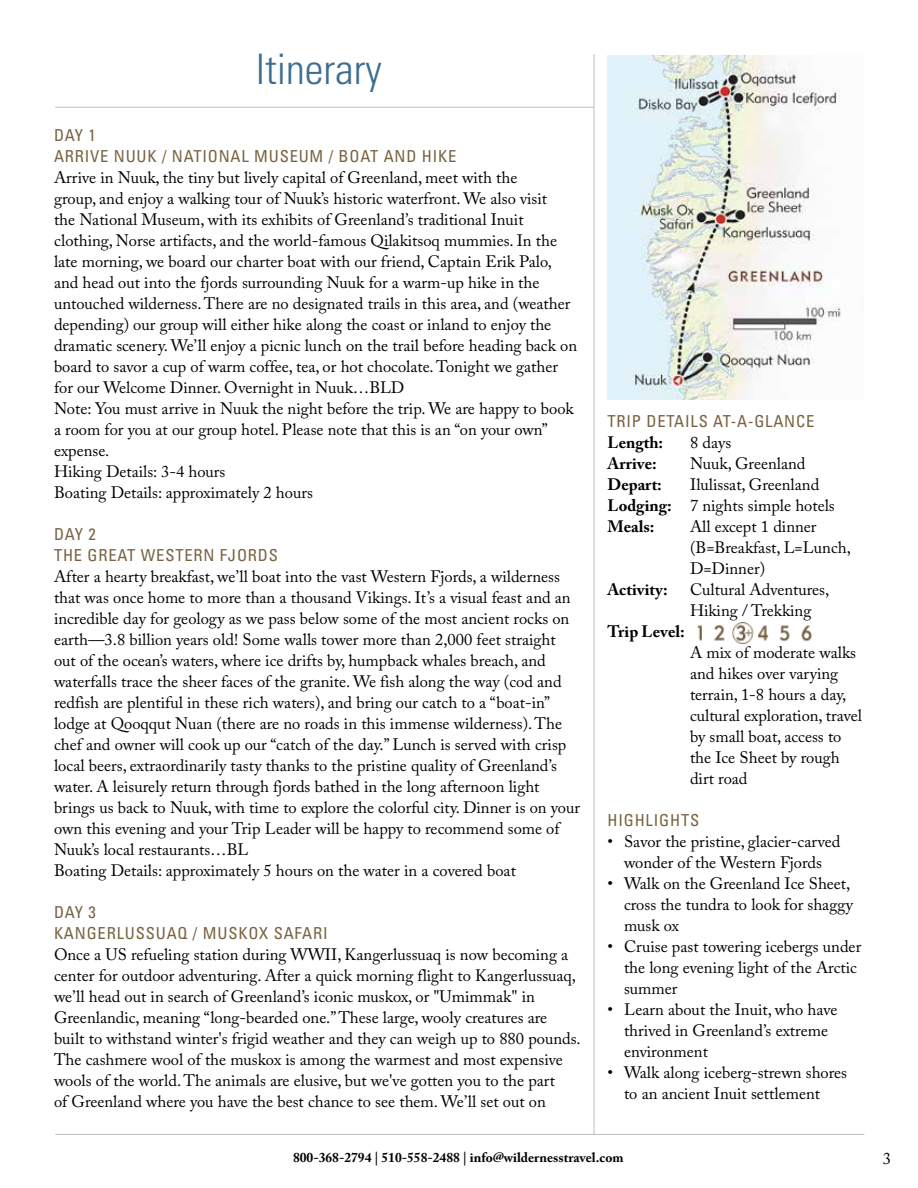
<style>
.page{position:relative;width:918px;height:1188px;background:#fff}
.page>*{position:absolute;margin:0;border:0;box-sizing:border-box;transform-origin:0 0}
.t1{font:300 condensed 42px "Univers LT Std";color:#3d6d91}
.t2{font:16.5px/21px "Adobe Caslon Pro";color:#000}
.t3{font:condensed 16.5px/21px "Univers LT Std";letter-spacing:.05em;color:#786342}
.t4{font:700 16.5px "Adobe Caslon Pro";color:#000}
.t5{font:700 13.5px "Adobe Caslon Pro";color:#000}
.s1{font-weight:700}
</style>
<div class="page">
<hr style="left:594px;top:54px;width:1px;height:1080px;background:#bcbec0">
<hr style="left:56px;top:1134px;width:808px;height:1px;background:#bcbec0">
<hr style="left:56px;top:107px;width:538px;height:1px;background:#bcbec0">
<img style="left:697px;top:623px;width:115px;height:20px">
<img style="left:608px;top:55px;width:233px;height:345px">
<h1 class="t1" style="left:256px;top:44px;width:127px">Itinerary</h1>
<p class="t3" style="left:54px;top:124px;width:404px">DAY 1<br>ARRIVE NUUK / NATIONAL MUSEUM / BOAT AND HIKE</p>
<p class="t2" style="left:54px;top:167px;width:525px">Arrive in Nuuk, the tiny but lively capital of Greenland, meet with the<br>group, and enjoy a walking tour of Nuuk’s historic waterfront. We also visit<br>the National Museum, with its exhibits of Greenland’s traditional Inuit clothing, Norse artifacts, and the world-famous Qilakitsoq mummies. In the late morning, we board our charter boat with our friend, Captain Erik Palo, and head out into the fjords surrounding Nuuk for a warm-up hike in the untouched wilderness. There are no designated trails in this area, and (weather depending) our group will either hike along the coast or inland to enjoy the dramatic scenery. We’ll enjoy a picnic lunch on the trail before heading back on board to savor a cup of warm coffee, tea, or hot chocolate. Tonight we gather for our Welcome Dinner. Overnight in Nuuk…BLD<br>Note: You must arrive in Nuuk the night before the trip. We are happy to book a room for you at our group hotel. Please note that this is an “on your own” expense.<br>Hiking Details: 3-4 hours<br>Boating Details: approximately 2 hours</p>
<p class="t3" style="left:54px;top:523px;width:226px">DAY 2<br>THE GREAT WESTERN FJORDS</p>
<p class="t2" style="left:54px;top:566px;width:528px">After a hearty breakfast, we’ll boat into the vast Western Fjords, a wilderness that was once home to more than a thousand Vikings. It’s a visual feast and an incredible day for geology as we pass below some of the most ancient rocks on earth—3.8 billion years old! Some walls tower more than 2,000 feet straight out of the ocean’s waters, where ice drifts by, humpback whales breach, and waterfalls trace the sheer faces of the granite. We fish along the way (cod and redfish are plentiful in these rich waters), and bring our catch to a “boat-in” lodge at Qooqqut Nuan (there are no roads in this immense wilderness). The chef and owner will cook up our “catch of the day.” Lunch is served with crisp local beers, extraordinarily tasty thanks to the pristine quality of Greenland’s water. A leisurely return through fjords bathed in the long afternoon light brings us back to Nuuk, with time to explore the colorful city. Dinner is on your own this evening and your Trip Leader will be happy to recommend some of Nuuk’s local restaurants…BL<br>Boating Details: approximately 5 hours on the water in a covered boat</p>
<p class="t3" style="left:54px;top:901px;width:275px">DAY 3<br>KANGERLUSSUAQ / MUSKOX SAFARI</p>
<p class="t2" style="left:54px;top:944px;width:528px">Once a US refueling station during WWII, Kangerlussuaq is now becoming a center for outdoor adventuring. After a quick morning flight to Kangerlussuaq, we’ll head out in search of Greenland’s iconic muskox, or "Umimmak" in Greenlandic, meaning “long-bearded one.” These large, wooly creatures are built to withstand winter's frigid weather and they can weigh up to 880 pounds.<br>The cashmere wool of the muskox is among the warmest and most expensive wools of the world. The animals are elusive, but we've gotten you to the part<br>of Greenland where you have the best chance to see them. We’ll set out on</p>
<p class="t3" style="left:608px;top:411px;width:208px">TRIP DETAILS AT-A-GLANCE</p>
<p class="t4" style="left:608px;top:433px;width:57px">Length:</p>
<p class="t2" style="left:690px;top:432px;width:43px">8 days</p>
<p class="t4" style="left:608px;top:454px;width:51px">Arrive:</p>
<p class="t2" style="left:690px;top:453px;width:117px">Nuuk, Greenland</p>
<p class="t4" style="left:608px;top:475px;width:56px">Depart:</p>
<p class="t2" style="left:608px;top:474px;width:229px;text-indent:82px">Ilulissat, Greenland<br><span class="s1">Lodging:</span> 7 nights simple hotels<br><span class="s1">Meals:</span></p>
<p class="t2" style="left:690px;top:516px;width:163px">All except 1 dinner (B=Breakfast, L=Lunch,<br>D=Dinner)</p>
<p class="t4" style="left:608px;top:580px;width:62px">Activity:</p>
<p class="t2" style="left:690px;top:579px;width:141px">Cultural Adventures,<br>Hiking / Trekking</p>
<p class="t4" style="left:608px;top:622px;width:79px">Trip Level:</p>
<p class="t2" style="left:690px;top:642px;width:174px">A mix of moderate walks and hikes over varying terrain, 1-8 hours a day, cultural exploration, travel by small boat, access to the Ice Sheet by rough dirt road</p>
<p class="t3" style="left:608px;top:810px;width:93px">HIGHLIGHTS</p>
<p class="t2" style="left:608px;top:831px;width:235px;text-align:center">• Savor the pristine, glacier-carved wonder of the Western Fjords</p>
<p class="t2" style="left:624px;top:873px;width:231px;text-indent:-16px">• Walk on the Greenland Ice Sheet, cross the tundra to look for shaggy musk ox</p>
<p class="t2" style="left:624px;top:936px;width:239px;text-indent:-16px">• Cruise past towering icebergs under the long evening light of the Arctic summer</p>
<p class="t2" style="left:624px;top:999px;width:215px;text-indent:-16px">• Learn about the Inuit, who have thrived in Greenland’s extreme environment</p>
<p class="t2" style="left:624px;top:1062px;width:225px;text-indent:-16px">• Walk along iceberg-strewn shores to an ancient Inuit settlement</p>
<p class="t5" style="left:293px;top:1150px;width:332px">800-368-2794 | 510-558-2488 | info@wildernesstravel.com</p>
<p class="t2" style="left:883px;top:1148px;width:10px">3</p>
</div>
